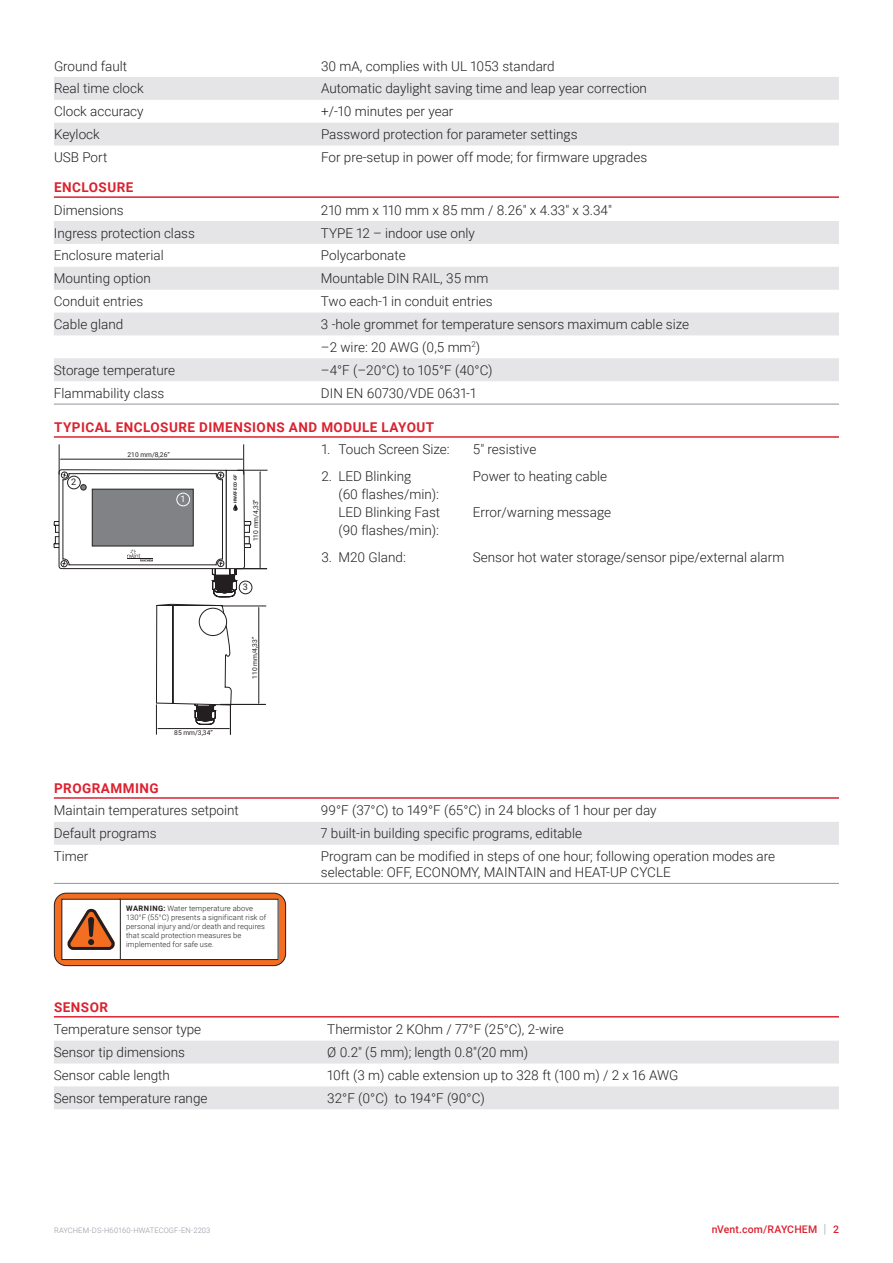
<style>
.page{position:relative;width:893px;height:1263px;background:#fff}
.page>*{position:absolute;margin:0;border:0;box-sizing:border-box;transform-origin:0 0}
.Bodytext_2{font:300 13.5px "Roboto";color:#231f20}
.Table_Text{font:300 13.5px/15.8px "Roboto";color:#231f20}
.Bullet{font:300 13.5px/18px "Roboto";color:#231f20}
.Subhead{font:700 13.5px "Roboto";letter-spacing:.035em;color:#db2230}
.t1{font:500 10.5px "Roboto";letter-spacing:.015em;color:#db2230}
.t2{font:9px "Roboto";color:#231f20}
.t3{font:9px "Roboto";color:#fff}
.Body_Text{font:300 7.5px/9px "Roboto";letter-spacing:.02em;color:#231f20}
.t4{font:300 7.5px "Roboto";letter-spacing:.015em;color:#8f959e}
.t5{font:6.6px "Roboto";color:#231f20}
.t6{font:700 4.35px "Roboto";color:#231f20}
.s1{font-weight:700}
.s2{font-weight:300;font-size:12.6px;color:#8f959e}
</style>
<div class="page">
<hr style="left:54px;top:196px;width:785px;height:2px;background:#db2230">
<hr style="left:54px;top:436px;width:785px;height:2px;background:#db2230">
<hr style="left:54px;top:797px;width:785px;height:2px;background:#db2230">
<hr style="left:54px;top:1016px;width:785px;height:1px;background:#db2230">
<svg style="left:54px;top:221px;width:785px;height:160px;fill:#e5e5e8"></svg>
<hr style="left:54px;top:404px;width:267px;height:1px;background:#8f959e">
<hr style="left:321px;top:404px;width:518px;height:1px;background:#8f959e">
<hr style="left:237px;top:470px;width:31px;height:1px;background:#231f20">
<hr style="left:237px;top:568px;width:30px;height:1px;background:#231f20">
<hr style="left:156px;top:704px;width:1px;height:31px;background:#231f20">
<hr style="left:230px;top:704px;width:1px;height:31px;background:#231f20">
<hr style="left:260px;top:472px;width:1px;height:95px;background:#231f20">
<hr style="left:221px;top:606px;width:45px;height:1px;background:#231f20">
<hr style="left:220px;top:704px;width:46px;height:1px;background:#231f20">
<hr style="left:259px;top:608px;width:1px;height:95px;background:#231f20">
<div style="left:239px;top:581px;width:13px;height:13px;border:1px solid #231f20;border-radius:50%"></div>
<svg style="left:54px;top:444px;width:197px;height:285px"></svg>
<div style="left:54px;top:822px;width:785px;height:23px;background:#e5e5e8"></div>
<hr style="left:54px;top:883px;width:267px;height:1px;background:#8f959e">
<hr style="left:321px;top:883px;width:518px;height:1px;background:#8f959e">
<div style="left:54px;top:893px;width:232px;height:73px;background:#f36e21;border-radius:12px"></div>
<div style="left:54px;top:893px;width:232px;height:73px;border:1px solid #231f20;border-radius:12px"></div>
<div style="left:120px;top:899px;width:158px;height:60px;background:#fff"></div>
<div style="left:119px;top:899px;width:160px;height:61px;border:1px solid #231f20"></div>
<div style="left:62px;top:899px;width:58px;height:60px;background:#fff"></div>
<div style="left:61px;top:899px;width:60px;height:61px;border:1px solid #231f20"></div>
<svg style="left:67px;top:909px;width:48px;height:41px"></svg>
<svg style="left:54px;top:1041px;width:785px;height:68px;fill:#e5e5e8"></svg>
<svg style="left:54px;top:77px;width:785px;height:69px;fill:#e5e5e8"></svg>
<p class="Bodytext_2" style="left:54px;top:56px;width:75px">Ground fault</p>
<p class="Bodytext_2" style="left:321px;top:56px;width:235px">30 mA, complies with UL 1053 standard</p>
<p class="Bodytext_2" style="left:54px;top:79px;width:91px">Real time clock</p>
<p class="Bodytext_2" style="left:321px;top:79px;width:327px">Automatic daylight saving time and leap year correction</p>
<p class="Bodytext_2" style="left:54px;top:102px;width:91px">Clock accuracy</p>
<p class="Bodytext_2" style="left:321px;top:102px;width:134px">+/-10 minutes per year</p>
<p class="Bodytext_2" style="left:54px;top:125px;width:47px">Keylock</p>
<p class="Bodytext_2" style="left:321px;top:125px;width:258px">Password protection for parameter settings</p>
<p class="Bodytext_2" style="left:54px;top:148px;width:55px">USB Port</p>
<p class="Bodytext_2" style="left:321px;top:148px;width:328px">For pre-setup in power off mode; for firmware upgrades</p>
<p class="Subhead" style="left:54px;top:178px;width:81px">ENCLOSURE</p>
<p class="Bodytext_2" style="left:54px;top:200px;width:71px">Dimensions</p>
<p class="Bodytext_2" style="left:321px;top:200px;width:293px">210 mm x 110 mm x 85 mm / 8.26" x 4.33" x 3.34"</p>
<p class="Bodytext_2" style="left:54px;top:223px;width:143px">Ingress protection class</p>
<p class="Bodytext_2" style="left:321px;top:223px;width:156px">TYPE 12 – indoor use only</p>
<p class="Bodytext_2" style="left:54px;top:246px;width:111px">Enclosure material</p>
<p class="Bodytext_2" style="left:321px;top:246px;width:86px">Polycarbonate</p>
<p class="Bodytext_2" style="left:54px;top:269px;width:98px">Mounting option</p>
<p class="Bodytext_2" style="left:321px;top:269px;width:169px">Mountable DIN RAIL, 35 mm</p>
<p class="Bodytext_2" style="left:54px;top:292px;width:91px">Conduit entries</p>
<p class="Bodytext_2" style="left:321px;top:292px;width:173px">Two each-1 in conduit entries</p>
<p class="Bodytext_2" style="left:54px;top:315px;width:71px">Cable gland</p>
<p class="Bodytext_2" style="left:321px;top:315px;width:370px">3 -hole grommet for temperature sensors maximum cable size</p>
<p class="Bodytext_2" style="left:321px;top:338px;width:161px">–2 wire: 20 AWG (0,5 mm<sup>2</sup>)</p>
<p class="Bodytext_2" style="left:54px;top:361px;width:123px">Storage temperature</p>
<p class="Bodytext_2" style="left:321px;top:361px;width:173px">–4°F (–20°C) to 105°F (40°C)</p>
<p class="Table_Text" style="left:54px;top:384px;width:112px">Flammability class</p>
<p class="Table_Text" style="left:321px;top:384px;width:157px">DIN EN 60730/VDE 0631-1</p>
<p class="Subhead" style="left:54px;top:418px;width:382px">TYPICAL ENCLOSURE DIMENSIONS AND MODULE LAYOUT</p>
<p class="t5" style="left:128px;top:450px;width:44px">210 mm/8,26”</p>
<p class="Bullet" style="left:321px;top:440px;width:130px">1. Touch Screen Size:</p>
<p class="Bullet" style="left:473px;top:440px;width:65px">5" resistive</p>
<p class="Bullet" style="left:321px;top:467px;width:91px">2. LED Blinking</p>
<p class="Bullet" style="left:473px;top:467px;width:136px">Power to heating cable</p>
<p class="Bullet" style="left:338px;top:485px;width:103px">(60 flashes/min):<br>LED Blinking Fast</p>
<p class="t6" style="left:232px;top:503px;width:30px;rotate:-90deg">HWAT-ECO-GF</p>
<p class="t2" style="left:71px;top:476px;width:7px">2</p>
<p class="t3" style="left:180px;top:493px;width:7px">1</p>
<p class="t5" style="left:251px;top:541px;width:44px;rotate:-90deg">110 mm/4,33”</p>
<p class="Bullet" style="left:473px;top:503px;width:140px">Error/warning message</p>
<p class="Bullet" style="left:338px;top:521px;width:102px">(90 flashes/min):</p>
<p class="Bullet" style="left:321px;top:547px;width:86px">3. M20 Gland:</p>
<p class="Bullet" style="left:473px;top:547px;width:313px">Sensor hot water storage/sensor pipe/external alarm</p>
<p class="t2" style="left:243px;top:581px;width:7px">3</p>
<p class="t5" style="left:174px;top:728px;width:40px">85 mm/3,34”</p>
<p class="t5" style="left:250px;top:679px;width:44px;rotate:-90deg">110 mm/4,33”</p>
<p class="Subhead" style="left:54px;top:779px;width:106px">PROGRAMMING</p>
<p class="Bodytext_2" style="left:54px;top:801px;width:187px">Maintain temperatures setpoint</p>
<p class="Bodytext_2" style="left:321px;top:801px;width:337px">99°F (37°C) to 149°F (65°C) in 24 blocks of 1 hour per day</p>
<p class="Bodytext_2" style="left:54px;top:824px;width:104px">Default programs</p>
<p class="Bodytext_2" style="left:321px;top:824px;width:263px">7 built-in building specific programs, editable</p>
<p class="Table_Text" style="left:54px;top:848px;width:36px">Timer</p>
<p class="Table_Text" style="left:321px;top:848px;width:456px">Program can be modified in steps of one hour; following operation modes are selectable: OFF, ECONOMY, MAINTAIN and HEAT-UP CYCLE</p>
<p class="Body_Text" style="left:126px;top:904px;width:142px"><span class="s1">WARNING:</span> Water temperature above 130°F (55°C) presents a significant risk of personal injury and/or death and requires that scald protection measures be implemented for safe use.</p>
<p class="Subhead" style="left:54px;top:997px;width:56px">SENSOR</p>
<p class="Table_Text" style="left:54px;top:1021px;width:149px">Temperature sensor type</p>
<p class="Table_Text" style="left:327px;top:1021px;width:238px">Thermistor 2 KOhm / 77°F (25°C), 2-wire</p>
<p class="Table_Text" style="left:54px;top:1044px;width:133px">Sensor tip dimensions</p>
<p class="Table_Text" style="left:327px;top:1044px;width:202px">Ø 0.2" (5 mm); length 0.8"(20 mm)</p>
<p class="Table_Text" style="left:54px;top:1067px;width:118px">Sensor cable length</p>
<p class="Table_Text" style="left:327px;top:1067px;width:353px">10ft (3 m) cable extension up to 328 ft (100 m) / 2 x 16 AWG</p>
<p class="Table_Text" style="left:54px;top:1090px;width:155px">Sensor temperature range</p>
<p class="Table_Text" style="left:327px;top:1090px;width:159px">32°F (0°C) to 194°F (90°C)</p>
<p class="t4" style="left:54px;top:1225px;width:158px">RAYCHEM-DS-H60160-HWATECOGF-EN-2203</p>
<p class="t1" style="left:712px;top:1222px;width:129px">nVent.com/RAYCHEM <span class="s2">|</span> 2</p>
</div>
